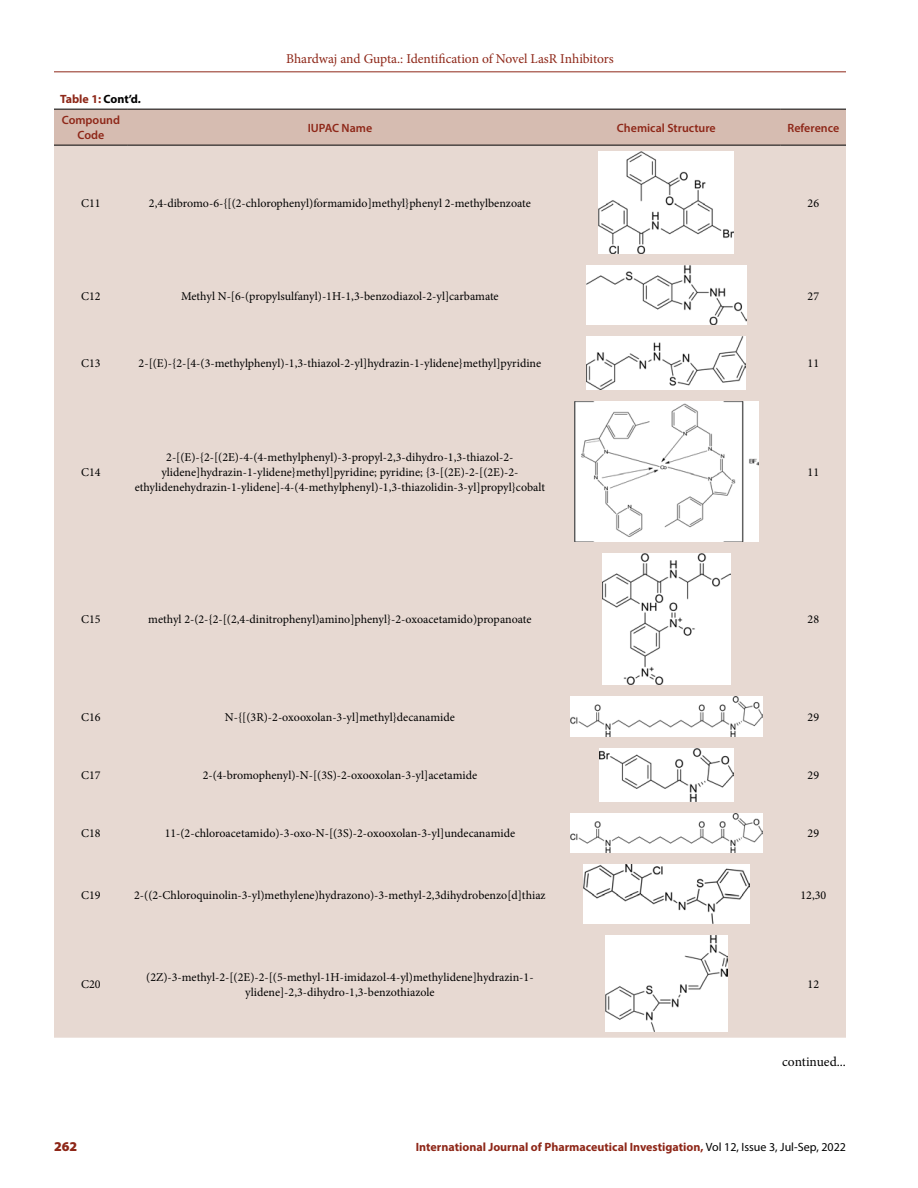
<style>
.page{position:relative;width:918px;height:1188px;background:#fff}
.page>*{position:absolute;margin:0;border:0;box-sizing:border-box;transform-origin:0 0}
.t1{font:13.5px "Minion Pro";letter-spacing:-.005em;color:#8e2718}
.t2{font:13.5px "Minion Pro";color:#000}
.t3{font:900 13.5px "Myriad Pro";color:#8e2718}
.t4{font:12px/15px "Minion Pro";color:#000;text-align:center}
.t5{font:700 12px "Myriad Pro";color:#8e2718}
.t6{font:600 12px/21px "Myriad Pro";color:#8e2718}
.s1{font-weight:700}
.s2{font-weight:700;color:#000}
.s3{font-weight:700;font-style:italic;color:#000}
.s4{font-weight:400;color:#000}
</style>
<div class="page">
<hr style="left:54px;top:72px;width:792px;height:1px;background:#8e2718">
<div style="left:54px;top:110px;width:792px;height:35px;background:#d6bcb1"></div>
<div style="left:54px;top:146px;width:792px;height:892px;background:#e7d9d2"></div>
<hr style="left:54px;top:109px;width:74px;height:1px;background:#000">
<hr style="left:128px;top:109px;width:424px;height:1px;background:#000">
<hr style="left:552px;top:109px;width:229px;height:1px;background:#000">
<hr style="left:781px;top:109px;width:65px;height:1px;background:#000">
<hr style="left:54px;top:145px;width:74px;height:1px;background:#000">
<hr style="left:128px;top:145px;width:424px;height:1px;background:#000">
<hr style="left:552px;top:145px;width:229px;height:1px;background:#000">
<hr style="left:781px;top:145px;width:65px;height:1px;background:#000">
<img style="left:599px;top:151px;width:135px;height:103px">
<img style="left:586px;top:266px;width:160px;height:59px">
<img style="left:587px;top:337px;width:159px;height:52px">
<img style="left:574px;top:401px;width:184px;height:140px">
<img style="left:603px;top:553px;width:127px;height:131px">
<img style="left:571px;top:696px;width:191px;height:40px">
<img style="left:599px;top:748px;width:134px;height:53px">
<img style="left:571px;top:813px;width:191px;height:40px">
<img style="left:584px;top:865px;width:165px;height:59px">
<img style="left:605px;top:936px;width:123px;height:96px">
<p class="t6" style="left:60px;top:88px;width:83px"><span class="s1">Table 1:</span> <span class="s2">Cont’d</span><span class="s3">.<br></span>Compound</p>
<p class="t6" style="left:78px;top:124px;width:28px">Code</p>
<p class="t1" style="left:286px;top:50px;width:329px">Bhardwaj and Gupta.: Identification of Novel LasR Inhibitors</p>
<p class="t6" style="left:308px;top:117px;width:66px">IUPAC Name</p>
<p class="t6" style="left:617px;top:117px;width:100px">Chemical Structure</p>
<p class="t6" style="left:788px;top:117px;width:53px">Reference</p>
<p class="t4" style="left:81px;top:196px;width:21px">C11</p>
<p class="t4" style="left:149px;top:196px;width:383px">2,4-dibromo-6-{[(2-chlorophenyl)formamido]methyl}phenyl 2-methylbenzoate</p>
<p class="t4" style="left:808px;top:196px;width:13px">26</p>
<p class="t4" style="left:81px;top:288px;width:21px">C12</p>
<p class="t4" style="left:181px;top:288px;width:319px">Methyl N-[6-(propylsulfanyl)-1H-1,3-benzodiazol-2-yl]carbamate</p>
<p class="t4" style="left:808px;top:288px;width:13px">27</p>
<p class="t4" style="left:81px;top:356px;width:21px">C13</p>
<p class="t4" style="left:139px;top:356px;width:404px">2-[(E)-{2-[4-(3-methylphenyl)-1,3-thiazol-2-yl]hydrazin-1-ylidene}methyl]pyridine</p>
<p class="t4" style="left:808px;top:356px;width:13px">11</p>
<p class="t4" style="left:81px;top:464px;width:21px">C14</p>
<p class="t4" style="left:135px;top:449px;width:412px">2-[(E)-{2-[(2E)-4-(4-methylphenyl)-3-propyl-2,3-dihydro-1,3-thiazol-2- ylidene]hydrazin-1-ylidene}methyl]pyridine; pyridine; {3-[(2E)-2-[(2E)-2- ethylidenehydrazin-1-ylidene]-4-(4-methylphenyl)-1,3-thiazolidin-3-yl]propyl}cobalt</p>
<p class="t4" style="left:808px;top:464px;width:13px">11</p>
<p class="t4" style="left:81px;top:612px;width:21px">C15</p>
<p class="t4" style="left:148px;top:612px;width:385px">methyl 2-(2-{2-[(2,4-dinitrophenyl)amino]phenyl}-2-oxoacetamido)propanoate</p>
<p class="t4" style="left:808px;top:612px;width:13px">28</p>
<p class="t4" style="left:81px;top:709px;width:21px">C16</p>
<p class="t4" style="left:225px;top:709px;width:231px">N-{[(3R)-2-oxooxolan-3-yl]methyl}decanamide</p>
<p class="t4" style="left:808px;top:709px;width:13px">29</p>
<p class="t4" style="left:81px;top:768px;width:21px">C17</p>
<p class="t4" style="left:203px;top:768px;width:276px">2-(4-bromophenyl)-N-[(3S)-2-oxooxolan-3-yl]acetamide</p>
<p class="t4" style="left:808px;top:768px;width:13px">29</p>
<p class="t4" style="left:81px;top:826px;width:21px">C18</p>
<p class="t4" style="left:165px;top:826px;width:352px">11-(2-chloroacetamido)-3-oxo-N-[(3S)-2-oxooxolan-3-yl]undecanamide</p>
<p class="t4" style="left:808px;top:826px;width:13px">29</p>
<p class="t4" style="left:81px;top:887px;width:21px">C19</p>
<p class="t4" style="left:134px;top:887px;width:413px">2-((2-Chloroquinolin-3-yl)methylene)hydrazono)-3-methyl-2,3dihydrobenzo[d]thiaz</p>
<p class="t4" style="left:800px;top:887px;width:27px">12,30</p>
<p class="t4" style="left:81px;top:977px;width:21px">C20</p>
<p class="t4" style="left:146px;top:969px;width:389px">(2Z)-3-methyl-2-[(2E)-2-[(5-methyl-1H-imidazol-4-yl)methylidene]hydrazin-1- ylidene]-2,3-dihydro-1,3-benzothiazole</p>
<p class="t4" style="left:808px;top:977px;width:13px">12</p>
<p class="t2" style="left:782px;top:1053px;width:65px">continued...</p>
<p class="t3" style="left:54px;top:1137px;width:25px">262</p>
<p class="t5" style="left:416px;top:1139px;width:432px">International Journal of Pharmaceutical Investigation, <span class="s4">Vol 12, Issue 3, Jul-Sep, 2022</span></p>
</div>
